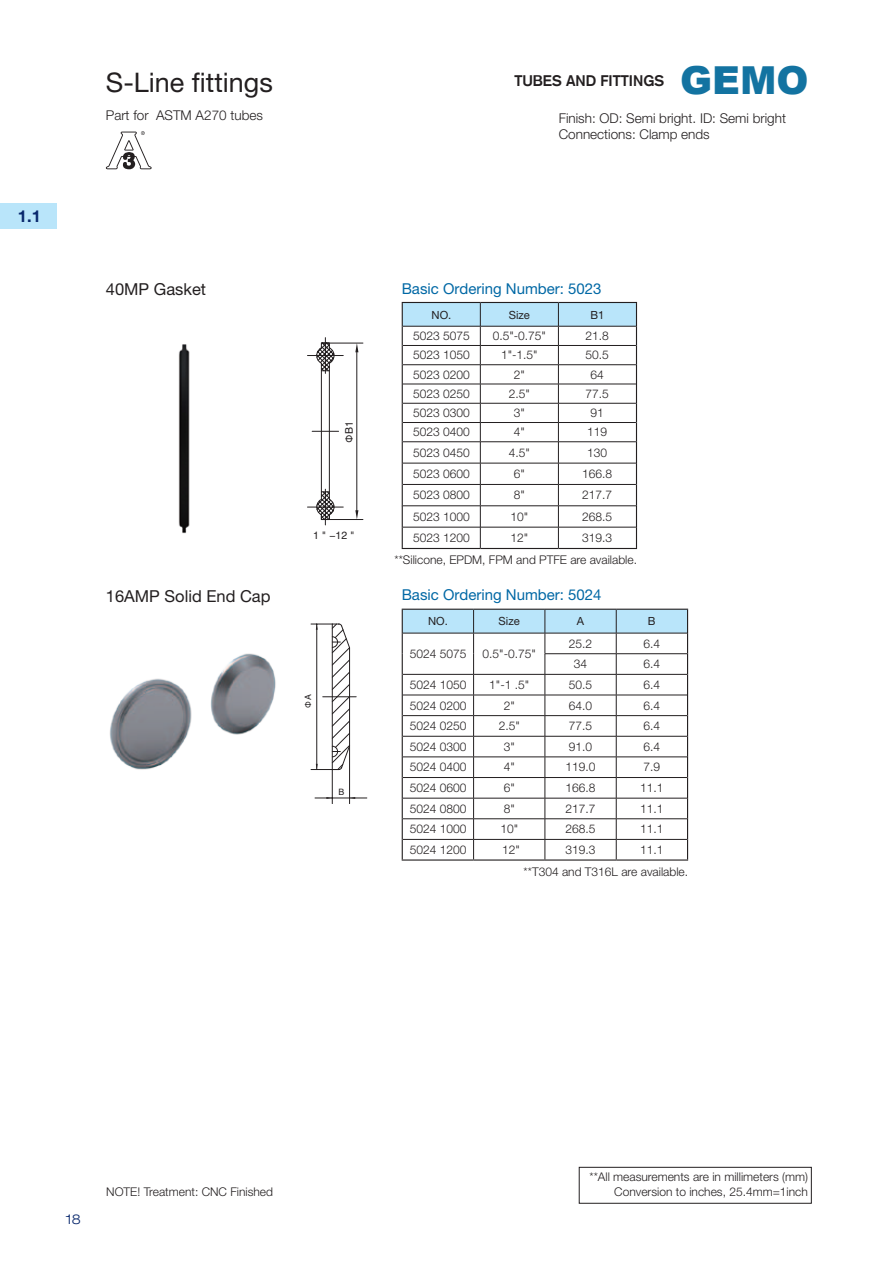
<style>
.page{position:relative;width:893px;height:1263px;background:#fff}
.page>*{position:absolute;margin:0;border:0;box-sizing:border-box;transform-origin:0 0}
.t1{font:900 38.55px "Arial";color:#1373a1}
.S-LINE{font:27px "Helvetica Neue LT Pro";color:#231f20}
.标题{font:16.5px "Helvetica Neue LT Pro";color:#231f20}
._1_1{font:700 16.5px "Helvetica Neue LT Pro";color:#08276c}
._5009{font:15px "Helvetica Neue LT Pro";color:#0068a5}
.t2{font:700 15px "Akzidenz Grotesk";color:#231f20}
.Finish{font:300 13.5px "Helvetica Neue LT Pro";color:#231f20}
.t3{font:300 expanded 13.5px "Helvetica Neue LT Pro";color:#08276c}
.表文字{font:300 12px "Helvetica Neue LT Pro";color:#231f20}
.页底右{font:300 12px "Helvetica Neue LT Pro";color:#231f20}
.表底{font:300 12px "Helvetica Neue LT Pro";color:#231f20}
.页底左{font:300 12px "Helvetica Neue LT Pro";color:#231f20}
.表主栏{font:11.25px "Helvetica Neue LT Pro";color:#231f20}
.t4{font:10.5px "FZHTJW GB1 0";color:#231f20}
.t5{font:8.85px "FZHTJW GB1 0";color:#231f20}
</style>
<div class="page">
<div style="left:0;top:203px;width:57px;height:26px;background:#b9e5fa"></div>
<svg style="left:106px;top:131px;width:46px;height:38px"></svg>
<svg style="left:311px;top:624px;width:56px;height:180px"></svg>
<img style="left:109px;top:653px;width:167px;height:117px">
<hr style="left:402px;top:859px;width:72px;height:2px;background:#231f20">
<hr style="left:474px;top:859px;width:71px;height:2px;background:#231f20">
<hr style="left:545px;top:859px;width:71px;height:2px;background:#231f20">
<hr style="left:616px;top:859px;width:72px;height:2px;background:#231f20">
<svg style="left:402px;top:609px;width:286px;height:250px"></svg>
<hr style="left:403px;top:777px;width:71px;height:1px;background:#231f20">
<hr style="left:474px;top:777px;width:71px;height:1px;background:#231f20">
<hr style="left:545px;top:777px;width:71px;height:1px;background:#231f20">
<hr style="left:616px;top:777px;width:71px;height:1px;background:#231f20">
<hr style="left:403px;top:798px;width:71px;height:1px;background:#231f20">
<hr style="left:474px;top:798px;width:71px;height:1px;background:#231f20">
<hr style="left:545px;top:798px;width:71px;height:1px;background:#231f20">
<hr style="left:616px;top:798px;width:71px;height:1px;background:#231f20">
<hr style="left:403px;top:818px;width:71px;height:1px;background:#231f20">
<hr style="left:474px;top:818px;width:71px;height:1px;background:#231f20">
<hr style="left:545px;top:818px;width:71px;height:1px;background:#231f20">
<hr style="left:616px;top:818px;width:71px;height:1px;background:#231f20">
<hr style="left:403px;top:839px;width:71px;height:1px;background:#231f20">
<hr style="left:474px;top:839px;width:71px;height:1px;background:#231f20">
<hr style="left:545px;top:839px;width:71px;height:1px;background:#231f20">
<hr style="left:616px;top:839px;width:71px;height:1px;background:#231f20">
<hr style="left:307px;top:355px;width:36px;height:1px;background:#231f20">
<hr style="left:325px;top:338px;width:1px;height:35px;background:#231f20">
<hr style="left:307px;top:507px;width:36px;height:1px;background:#231f20">
<hr style="left:325px;top:489px;width:1px;height:36px;background:#231f20">
<svg style="left:312px;top:342px;width:51px;height:178px"></svg>
<img style="left:178px;top:344px;width:12px;height:190px">
<hr style="left:480px;top:548px;width:78px;height:1px;background:#231f20">
<hr style="left:558px;top:548px;width:79px;height:1px;background:#231f20">
<hr style="left:402px;top:548px;width:78px;height:1px;background:#231f20">
<svg style="left:402px;top:302px;width:235px;height:246px"></svg>
<div style="left:579px;top:1167px;width:232px;height:36px;border:1px solid #231f20"></div>
<p class="_1_1" style="left:18px;top:206px;width:24px">1.1</p>
<p class="S-LINE" style="left:106px;top:66px;width:169px">S-Line fittings</p>
<p class="Finish" style="left:106px;top:107px;width:159px">Part for ASTM A270 tubes</p>
<p class="t2" style="left:514px;top:72px;width:151px">TUBES AND FITTINGS</p>
<p class="t1" style="left:680px;top:52px;width:130px">GEMO</p>
<p class="Finish" style="left:559px;top:110px;width:229px">Finish: OD: Semi bright. ID: Semi bright</p>
<p class="Finish" style="left:559px;top:126px;width:153px">Connections: Clamp ends</p>
<p class="标题" style="left:106px;top:279px;width:102px">40MP Gasket</p>
<p class="_5009" style="left:402px;top:279px;width:201px">Basic Ordering Number: 5023</p>
<p class="表主栏" style="left:432px;top:308px;width:21px">NO.</p>
<p class="表主栏" style="left:509px;top:308px;width:23px">Size</p>
<p class="表主栏" style="left:590px;top:308px;width:15px">B1</p>
<p class="表文字" style="left:413px;top:328px;width:58px">5023 5075</p>
<p class="表文字" style="left:493px;top:328px;width:55px">0.5"-0.75"</p>
<p class="表文字" style="left:586px;top:328px;width:25px">21.8</p>
<p class="表文字" style="left:413px;top:348px;width:58px">5023 1050</p>
<p class="表文字" style="left:501px;top:348px;width:38px">1"-1.5"</p>
<p class="表文字" style="left:586px;top:348px;width:25px">50.5</p>
<p class="表文字" style="left:413px;top:367px;width:58px">5023 0200</p>
<p class="表文字" style="left:514px;top:367px;width:13px">2"</p>
<p class="表文字" style="left:591px;top:367px;width:15px">64</p>
<p class="表文字" style="left:413px;top:386px;width:58px">5023 0250</p>
<p class="表文字" style="left:509px;top:386px;width:23px">2.5"</p>
<p class="表文字" style="left:586px;top:386px;width:25px">77.5</p>
<p class="表文字" style="left:413px;top:406px;width:58px">5023 0300</p>
<p class="表文字" style="left:514px;top:406px;width:13px">3"</p>
<p class="表文字" style="left:591px;top:406px;width:15px">91</p>
<p class="表文字" style="left:413px;top:425px;width:58px">5023 0400</p>
<p class="表文字" style="left:514px;top:425px;width:13px">4"</p>
<p class="表文字" style="left:587px;top:425px;width:22px">119</p>
<p class="表文字" style="left:413px;top:445px;width:58px">5023 0450</p>
<p class="表文字" style="left:509px;top:445px;width:23px">4.5"</p>
<p class="表文字" style="left:587px;top:445px;width:22px">130</p>
<p class="表文字" style="left:413px;top:466px;width:58px">5023 0600</p>
<p class="表文字" style="left:514px;top:466px;width:13px">6"</p>
<p class="表文字" style="left:582px;top:466px;width:32px">166.8</p>
<p class="表文字" style="left:413px;top:488px;width:58px">5023 0800</p>
<p class="表文字" style="left:514px;top:488px;width:13px">8"</p>
<p class="表文字" style="left:582px;top:488px;width:32px">217.7</p>
<p class="表文字" style="left:413px;top:509px;width:58px">5023 1000</p>
<p class="表文字" style="left:510px;top:509px;width:19px">10"</p>
<p class="表文字" style="left:582px;top:509px;width:32px">268.5</p>
<p class="表文字" style="left:413px;top:530px;width:58px">5023 1200</p>
<p class="表文字" style="left:510px;top:530px;width:19px">12"</p>
<p class="表文字" style="left:582px;top:530px;width:32px">319.3</p>
<p class="表底" style="left:394px;top:553px;width:244px">**Silicone, EPDM, FPM and PTFE are available.</p>
<p class="t4" style="left:343px;top:444px;width:25px;rotate:-90deg">ΦB1</p>
<p class="t4" style="left:313px;top:530px;width:46px">1＂-12＂</p>
<p class="标题" style="left:106px;top:586px;width:166px">16AMP Solid End Cap</p>
<p class="_5009" style="left:402px;top:586px;width:201px">Basic Ordering Number: 5024</p>
<p class="表主栏" style="left:428px;top:615px;width:21px">NO.</p>
<p class="表主栏" style="left:499px;top:615px;width:23px">Size</p>
<p class="表主栏" style="left:577px;top:615px;width:9px">A</p>
<p class="表主栏" style="left:648px;top:615px;width:9px">B</p>
<p class="表文字" style="left:410px;top:646px;width:58px">5024 5075</p>
<p class="表文字" style="left:483px;top:646px;width:55px">0.5"-0.75"</p>
<p class="表文字" style="left:569px;top:636px;width:25px">25.2</p>
<p class="表文字" style="left:643px;top:636px;width:18px">6.4</p>
<p class="表文字" style="left:574px;top:657px;width:15px">34</p>
<p class="表文字" style="left:643px;top:657px;width:18px">6.4</p>
<p class="t5" style="left:303px;top:709px;width:16px;rotate:-90deg">ΦA</p>
<p class="t5" style="left:339px;top:787px;width:7px">B</p>
<p class="表文字" style="left:410px;top:677px;width:58px">5024 1050</p>
<p class="表文字" style="left:489px;top:677px;width:42px">1"-1 .5"</p>
<p class="表文字" style="left:569px;top:677px;width:25px">50.5</p>
<p class="表文字" style="left:643px;top:677px;width:18px">6.4</p>
<p class="表文字" style="left:410px;top:698px;width:58px">5024 0200</p>
<p class="表文字" style="left:504px;top:698px;width:13px">2"</p>
<p class="表文字" style="left:569px;top:698px;width:25px">64.0</p>
<p class="表文字" style="left:643px;top:698px;width:18px">6.4</p>
<p class="表文字" style="left:410px;top:719px;width:58px">5024 0250</p>
<p class="表文字" style="left:499px;top:719px;width:23px">2.5"</p>
<p class="表文字" style="left:569px;top:719px;width:25px">77.5</p>
<p class="表文字" style="left:643px;top:719px;width:18px">6.4</p>
<p class="表文字" style="left:410px;top:739px;width:58px">5024 0300</p>
<p class="表文字" style="left:504px;top:739px;width:13px">3"</p>
<p class="表文字" style="left:569px;top:739px;width:25px">91.0</p>
<p class="表文字" style="left:643px;top:739px;width:18px">6.4</p>
<p class="表文字" style="left:410px;top:760px;width:58px">5024 0400</p>
<p class="表文字" style="left:504px;top:760px;width:13px">4"</p>
<p class="表文字" style="left:566px;top:760px;width:32px">119.0</p>
<p class="表文字" style="left:643px;top:760px;width:18px">7.9</p>
<p class="表文字" style="left:410px;top:780px;width:58px">5024 0600</p>
<p class="表文字" style="left:504px;top:780px;width:13px">6"</p>
<p class="表文字" style="left:566px;top:780px;width:32px">166.8</p>
<p class="表文字" style="left:640px;top:780px;width:25px">11.1</p>
<p class="表文字" style="left:410px;top:801px;width:58px">5024 0800</p>
<p class="表文字" style="left:504px;top:801px;width:13px">8"</p>
<p class="表文字" style="left:566px;top:801px;width:32px">217.7</p>
<p class="表文字" style="left:640px;top:801px;width:25px">11.1</p>
<p class="表文字" style="left:410px;top:822px;width:58px">5024 1000</p>
<p class="表文字" style="left:500px;top:822px;width:19px">10"</p>
<p class="表文字" style="left:566px;top:822px;width:32px">268.5</p>
<p class="表文字" style="left:640px;top:822px;width:25px">11.1</p>
<p class="表文字" style="left:410px;top:842px;width:58px">5024 1200</p>
<p class="表文字" style="left:502px;top:842px;width:19px">12"</p>
<p class="表文字" style="left:566px;top:842px;width:32px">319.3</p>
<p class="表文字" style="left:640px;top:842px;width:25px">11.1</p>
<p class="表底" style="left:524px;top:864px;width:166px">**T304 and T316L are available.</p>
<p class="t3" style="left:66px;top:1211px;width:17px">18</p>
<p class="页底左" style="left:106px;top:1184px;width:168px">NOTE! Treatment: CNC Finished</p>
<p class="页底右" style="left:589px;top:1169px;width:220px">**All measurements are in millimeters (mm)</p>
<p class="页底右" style="left:614px;top:1184px;width:195px">Conversion to inches, 25.4mm=1inch</p>
</div>
